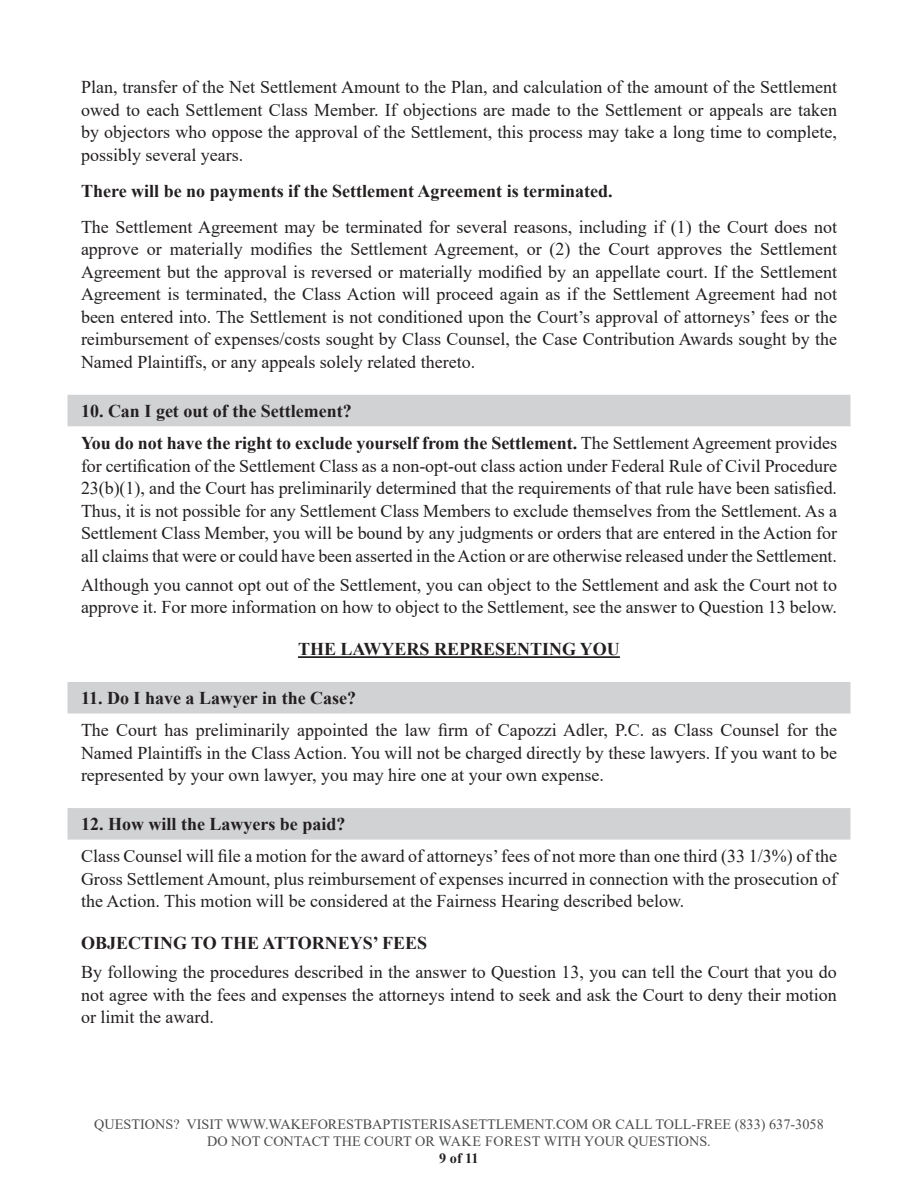
<style>
.page{position:relative;width:918px;height:1188px;background:#fff}
.page>*{position:absolute;margin:0;border:0;box-sizing:border-box;transform-origin:0 0}
.t1{font:18px/22.5px "Times New Roman";color:#231f20;text-align:justify}
.t2{font:700 18px/32.5px "Times New Roman";color:#231f20}
.t3{font:14.25px/17.1px "Times New Roman";color:#4b4c4d;text-align:center}
.t4{font:700 14.25px "Times New Roman";color:#231f20}
.s1{font-weight:400}
</style>
<div class="page">
<div style="left:68px;top:395px;width:782px;height:31px;background:#d1d2d4"></div>
<hr style="left:298px;top:656px;width:322px;height:2px;background:#231f20">
<div style="left:68px;top:682px;width:782px;height:31px;background:#d1d2d4"></div>
<div style="left:68px;top:808px;width:782px;height:32px;background:#d1d2d4"></div>
<p class="t1" style="left:81px;top:76px;width:758px">Plan, transfer of the Net Settlement Amount to the Plan, and calculation of the amount of the Settlement owed to each Settlement Class Member. If objections are made to the Settlement or appeals are taken by objectors who oppose the approval of the Settlement, this process may take a long time to complete, possibly several years.</p>
<p class="t2" style="left:81px;top:174px;width:533px">There will be no payments if the Settlement Agreement is terminated.</p>
<p class="t1" style="left:81px;top:215px;width:758px">The Settlement Agreement may be terminated for several reasons, including if (1) the Court does not approve or materially modifies the Settlement Agreement, or (2) the Court approves the Settlement Agreement but the approval is reversed or materially modified by an appellate court. If the Settlement Agreement is terminated, the Class Action will proceed again as if the Settlement Agreement had not been entered into. The Settlement is not conditioned upon the Court’s approval of attorneys’ fees or the reimbursement of expenses/costs sought by Class Counsel, the Case Contribution Awards sought by the Named Plaintiffs, or any appeals solely related thereto.</p>
<p class="t2" style="left:81px;top:394px;width:758px">10. Can I get out of the Settlement?<br>You do not have the right to exclude yourself from the Settlement. <span class="s1">The Settlement Agreement provides</span></p>
<p class="t1" style="left:81px;top:454px;width:758px">for certification of the Settlement Class as a non-opt-out class action under Federal Rule of Civil Procedure 23(b)(1), and the Court has preliminarily determined that the requirements of that rule have been satisfied.<br>Thus, it is not possible for any Settlement Class Members to exclude themselves from the Settlement. As a Settlement Class Member, you will be bound by any judgments or orders that are entered in the Action for all claims that were or could have been asserted in the Action or are otherwise released under the Settlement.</p>
<p class="t1" style="left:81px;top:573px;width:758px">Although you cannot opt out of the Settlement, you can object to the Settlement and ask the Court not to approve it. For more information on how to object to the Settlement, see the answer to Question 13 below.</p>
<p class="t2" style="left:298px;top:632px;width:323px">THE LAWYERS REPRESENTING YOU</p>
<p class="t2" style="left:81px;top:681px;width:277px">11. Do I have a Lawyer in the Case?</p>
<p class="t1" style="left:81px;top:718px;width:758px">The Court has preliminarily appointed the law firm of Capozzi Adler, P.C. as Class Counsel for the Named Plaintiffs in the Class Action. You will not be charged directly by these lawyers. If you want to be represented by your own lawyer, you may hire one at your own expense.</p>
<p class="t2" style="left:81px;top:807px;width:266px">12. How will the Lawyers be paid?</p>
<p class="t1" style="left:81px;top:845px;width:758px">Class Counsel will file a motion for the award of attorneys’ fees of not more than one third (33 1/3%) of the Gross Settlement Amount, plus reimbursement of expenses incurred in connection with the prosecution of the Action. This motion will be considered at the Fairness Hearing described below.</p>
<p class="t2" style="left:81px;top:926px;width:348px">OBJECTING TO THE ATTORNEYS’ FEES</p>
<p class="t1" style="left:81px;top:961px;width:757px">By following the procedures described in the answer to Question 13, you can tell the Court that you do not agree with the fees and expenses the attorneys intend to seek and ask the Court to deny their motion or limit the award.</p>
<p class="t3" style="left:94px;top:1115px;width:731px">QUESTIONS? VISIT WWW.WAKEFORESTBAPTISTERISASETTLEMENT.COM OR CALL TOLL-FREE (833) 637-3058<br>DO NOT CONTACT THE COURT OR WAKE FOREST WITH YOUR QUESTIONS.</p>
<p class="t4" style="left:439px;top:1148px;width:41px">9 of 11</p>
</div>
